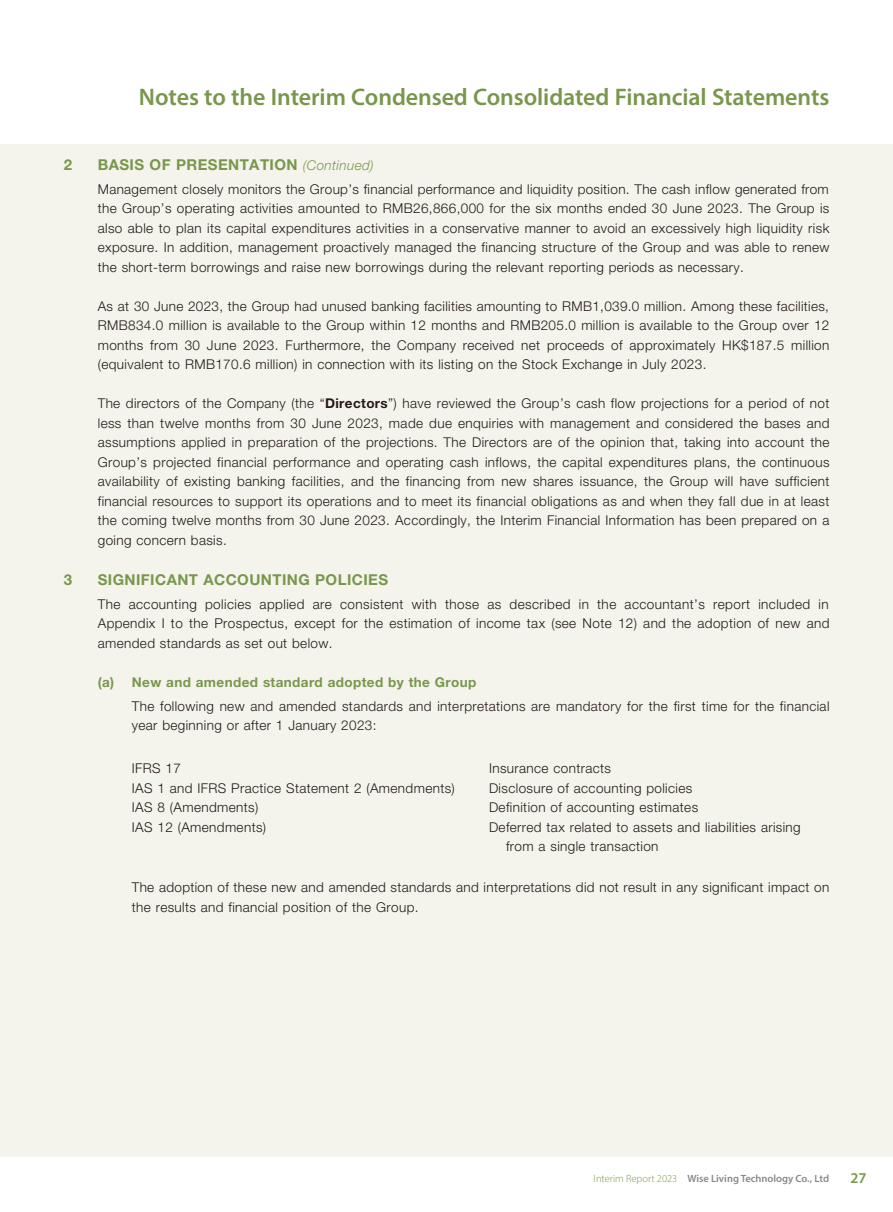
<style>
.page{position:relative;width:893px;height:1212px;background:#fff}
.page>*{position:absolute;margin:0;border:0;box-sizing:border-box;transform-origin:0 0}
.t1{font:600 24px "Myriad Pro";letter-spacing:-.005em;color:#79974c}
.t2{font:700 15px "Helvetica Neue LT Std";letter-spacing:.03em;color:#79974c}
.t3{font:600 15px "Myriad Pro";color:#79974c}
.t4{font:300 13.5px/19.5px "Helvetica Neue LT Std";letter-spacing:.03em;color:#231916;text-align:justify}
.t5{font:700 13.5px "Helvetica Neue LT Std";letter-spacing:.03em;color:#79974c}
.t6{font:600 10.5px "Myriad Pro";color:#898989}
.s1{font-weight:300;font-style:italic;font-size:13.5px}
.s2{font-weight:700}
.s3{font-weight:300;color:#79974c}
</style>
<div class="page">
<div style="left:0;top:145px;width:893px;height:1012px;background:#f4f4ec"></div>
<h1 class="t1" style="left:139px;top:82px;width:692px">Notes to the Interim Condensed Consolidated Financial Statements</h1>
<p class="t2" style="left:64px;top:155px;width:10px">2</p>
<p class="t2" style="left:98px;top:155px;width:277px">BASIS OF PRESENTATION <span class="s1">(Continued)</span></p>
<p class="t4" style="left:98px;top:179px;width:733px">Management closely monitors the Group’s financial performance and liquidity position. The cash inflow generated from the Group’s operating activities amounted to RMB26,866,000 for the six months ended 30 June 2023. The Group is also able to plan its capital expenditures activities in a conservative manner to avoid an excessively high liquidity risk exposure. In addition, management proactively managed the financing structure of the Group and was able to renew the short-term borrowings and raise new borrowings during the relevant reporting periods as necessary.</p>
<p class="t4" style="left:98px;top:296px;width:733px">As at 30 June 2023, the Group had unused banking facilities amounting to RMB1,039.0 million. Among these facilities, RMB834.0 million is available to the Group within 12 months and RMB205.0 million is available to the Group over 12 months from 30 June 2023. Furthermore, the Company received net proceeds of approximately HK$187.5 million (equivalent to RMB170.6 million) in connection with its listing on the Stock Exchange in July 2023.</p>
<p class="t4" style="left:98px;top:393px;width:733px">The directors of the Company (the “<span class="s2">Directors</span>”) have reviewed the Group’s cash flow projections for a period of not less than twelve months from 30 June 2023, made due enquiries with management and considered the bases and assumptions applied in preparation of the projections. The Directors are of the opinion that, taking into account the Group’s projected financial performance and operating cash inflows, the capital expenditures plans, the continuous availability of existing banking facilities, and the financing from new shares issuance, the Group will have sufficient financial resources to support its operations and to meet its financial obligations as and when they fall due in at least the coming twelve months from 30 June 2023. Accordingly, the Interim Financial Information has been prepared on a going concern basis.</p>
<p class="t2" style="left:64px;top:570px;width:10px">3</p>
<p class="t2" style="left:98px;top:570px;width:292px">SIGNIFICANT ACCOUNTING POLICIES</p>
<p class="t4" style="left:98px;top:594px;width:733px">The accounting policies applied are consistent with those as described in the accountant’s report included in Appendix I to the Prospectus, except for the estimation of income tax (see Note 12) and the adoption of new and amended standards as set out below.</p>
<p class="t5" style="left:98px;top:674px;width:380px">(a) New and amended standard adopted by the Group</p>
<p class="t4" style="left:132px;top:696px;width:699px">The following new and amended standards and interpretations are mandatory for the first time for the financial year beginning or after 1 January 2023:</p>
<p class="t4" style="left:132px;top:758px;width:51px">IFRS 17</p>
<p class="t4" style="left:489px;top:758px;width:123px">Insurance contracts</p>
<p class="t4" style="left:132px;top:778px;width:325px">IAS 1 and IFRS Practice Statement 2 (Amendments)</p>
<p class="t4" style="left:489px;top:778px;width:205px">Disclosure of accounting policies</p>
<p class="t4" style="left:132px;top:797px;width:128px">IAS 8 (Amendments)</p>
<p class="t4" style="left:489px;top:797px;width:211px">Definition of accounting estimates</p>
<p class="t4" style="left:132px;top:817px;width:136px">IAS 12 (Amendments)</p>
<p class="t4" style="left:506px;top:817px;width:296px;text-indent:-17px">Deferred tax related to assets and liabilities arising from a single transaction</p>
<p class="t4" style="left:132px;top:877px;width:699px">The adoption of these new and amended standards and interpretations did not result in any significant impact on the results and financial position of the Group.</p>
<p class="t6" style="left:594px;top:1172px;width:237px"><span class="s3">Interim Report 2023</span> Wise Living Technology Co., Ltd</p>
<p class="t3" style="left:850px;top:1168px;width:18px">27</p>
</div>
